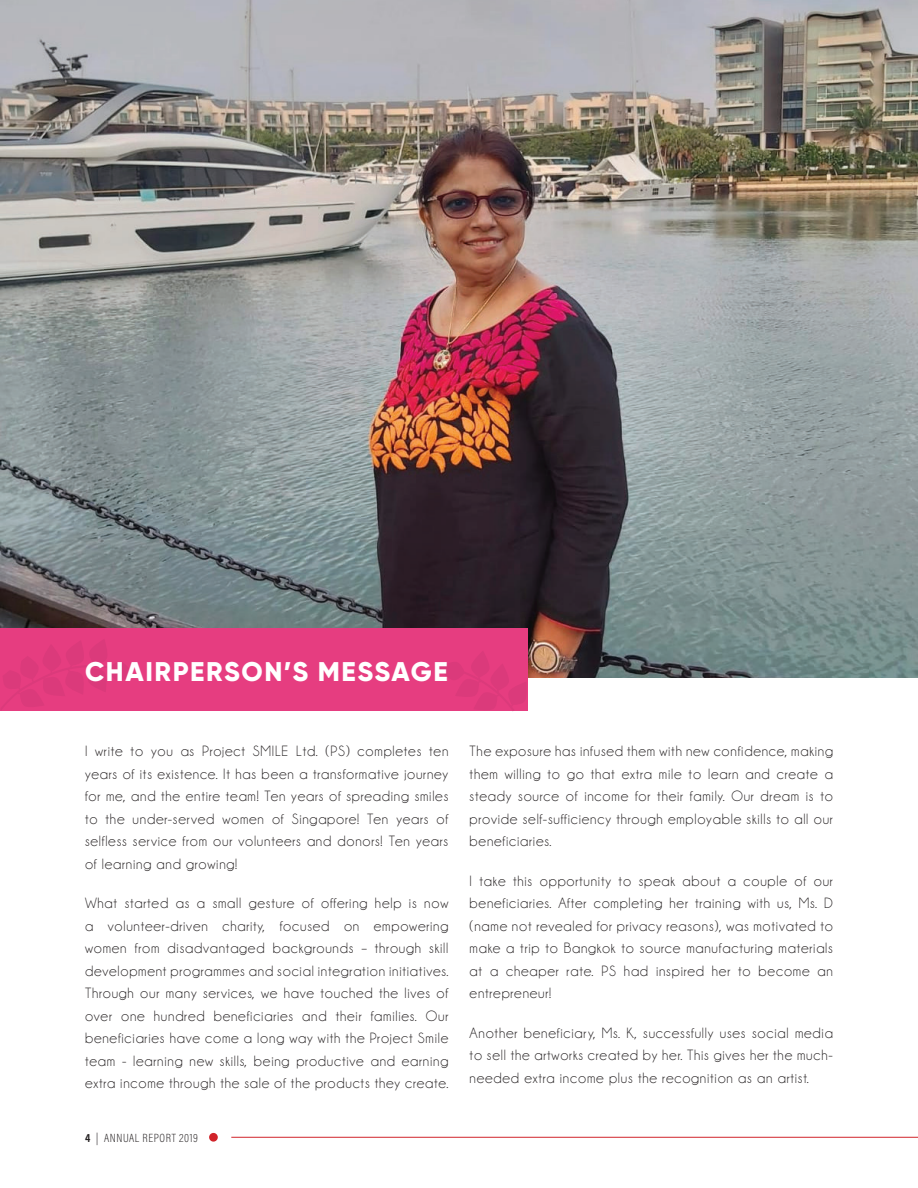
<style>
.page{position:relative;width:918px;height:1188px;background:#fff}
.page>*{position:absolute;margin:0;border:0;box-sizing:border-box;transform-origin:0 0}
.t1{font:800 27px "Gilroy";letter-spacing:.06em;color:#fff}
.t2{font:15px/22.5px "Champagne&Limousines";letter-spacing:.05em;color:#231f20;text-align:justify}
.t3{font:12px "Acumin Variable Concept";letter-spacing:-.145em;color:#231f20}
</style>
<div class="page">
<img style="left:0;top:0;width:918px;height:677px">
<div style="left:0;top:629px;width:527px;height:82px;background:#e63d80"></div>
<svg style="left:1px;top:640px;width:133px;height:70px"></svg>
<svg style="left:439px;top:651px;width:89px;height:61px"></svg>
<div style="left:209px;top:1133px;width:9px;height:9px;background:#d1232a;border-radius:50%"></div>
<hr style="left:231px;top:1137px;width:687px;height:1px;background:#d1232a">
<h1 class="t1" style="left:85px;top:655px;width:364px">CHAIRPERSON’S MESSAGE</h1>
<p class="t2" style="left:85px;top:740px;width:365px">I write to you as Project SMILE Ltd. (PS) completes ten years of its existence. It has been a transformative journey for me, and the entire team! Ten years of spreading smiles to the under-served women of Singapore! Ten years of selfless service from our volunteers and donors! Ten years of learning and growing!</p>
<p class="t2" style="left:85px;top:892px;width:365px">What started as a small gesture of offering help is now a volunteer-driven charity, focused on empowering women from disadvantaged backgrounds – through skill development programmes and social integration initiatives.<br>Through our many services, we have touched the lives of over one hundred beneficiaries and their families. Our beneficiaries have come a long way with the Project Smile team - learning new skills, being productive and earning extra income through the sale of the products they create.</p>
<p class="t3" style="left:85px;top:1129px;width:116px">4 | ANNUAL REPORT 2019</p>
<p class="t2" style="left:470px;top:740px;width:365px">The exposure has infused them with new confidence, making them willing to go that extra mile to learn and create a steady source of income for their family. Our dream is to provide self-sufficiency through employable skills to all our beneficiaries.</p>
<p class="t2" style="left:470px;top:870px;width:365px">I take this opportunity to speak about a couple of our beneficiaries. After completing her training with us, Ms. D (name not revealed for privacy reasons), was motivated to make a trip to Bangkok to source manufacturing materials at a cheaper rate. PS had inspired her to become an entrepreneur!</p>
<p class="t2" style="left:470px;top:1022px;width:365px">Another beneficiary, Ms. K, successfully uses social media to sell the artworks created by her. This gives her the much&shy;needed extra income plus the recognition as an artist.</p>
</div>
